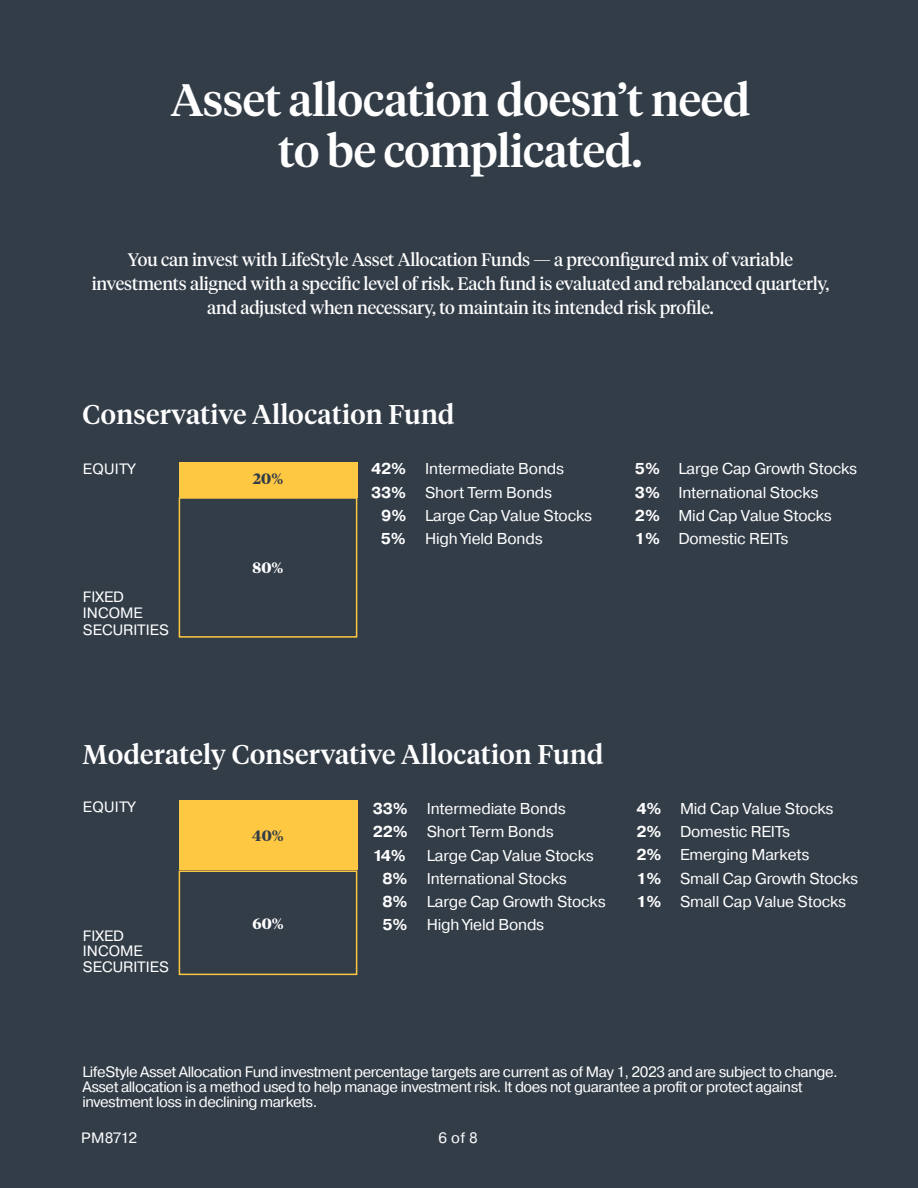
<style>
.page{position:relative;width:918px;height:1188px;background:#333d48}
.page>*{position:absolute;margin:0;border:0;box-sizing:border-box;transform-origin:0 0}
.t1{font:500 45px/51px "Tiempos Headline";letter-spacing:-.01em;color:#fff;text-align:center}
.t2{font:500 27px "Tiempos Headline";letter-spacing:.01em;color:#fff}
.t3{font:18px/24px "Tiempos Headline";letter-spacing:-.01em;color:#fff;text-align:center}
.t4{font:15.75px/23.2px "Pragmatica";letter-spacing:-.01em;color:#fff}
.t5{font:15px/15px "Pragmatica";letter-spacing:-.03em;color:#fff}
.t6{font:15px/16.5px "Pragmatica";color:#fff}
.t7{font:700 15px "Tiempos Headline";color:#fff}
.t8{font:700 15px "Tiempos Headline";color:#333d48}
.s1{font-weight:700}
</style>
<div class="page">
<div style="left:179px;top:870px;width:178px;height:105px;border:2px solid #ffc843"></div>
<div style="left:179px;top:800px;width:178px;height:70px;background:#ffc843"></div>
<div style="left:179px;top:497px;width:178px;height:141px;border:2px solid #ffc843"></div>
<div style="left:179px;top:462px;width:178px;height:35px;background:#ffc843"></div>
<h1 class="t1" style="left:171px;top:73px;width:581px">Asset allocation doesn’t need to be complicated.</h1>
<p class="t3" style="left:92px;top:246px;width:739px">You can invest with LifeStyle Asset Allocation Funds — a preconfigured mix of variable investments aligned with a specific level of risk. Each fund is evaluated and rebalanced quarterly, and adjusted when necessary, to maintain its intended risk profile.</p>
<h2 class="t2" style="left:83px;top:396px;width:373px">Conservative Allocation Fund</h2>
<p class="t5" style="left:83px;top:462px;width:53px">EQUITY</p>
<p class="t6" style="left:83px;top:589px;width:87px">FIXED<br>INCOME<br>SECURITIES</p>
<p class="t8" style="left:253px;top:469px;width:32px">20%</p>
<p class="t7" style="left:253px;top:558px;width:32px">80%</p>
<p class="t4" style="left:371px;top:458px;width:194px"><span class="s1">42%</span> Intermediate Bonds</p>
<p class="t4" style="left:371px;top:481px;width:182px"><span class="s1">33%</span> Short Term Bonds</p>
<p class="t4" style="left:381px;top:504px;width:212px"><span class="s1">9%</span> Large Cap Value Stocks</p>
<p class="t4" style="left:381px;top:528px;width:163px"><span class="s1">5%</span> High Yield Bonds</p>
<p class="t4" style="left:635px;top:458px;width:224px"><span class="s1">5%</span> Large Cap Growth Stocks<br><span class="s1">3%</span> International Stocks<br><span class="s1">2%</span> Mid Cap Value Stocks<br><span class="s1">1%</span> Domestic REITs</p>
<h2 class="t2" style="left:83px;top:736px;width:522px">Moderately Conservative Allocation Fund</h2>
<p class="t5" style="left:83px;top:800px;width:53px">EQUITY</p>
<p class="t6" style="left:83px;top:928px;width:87px;line-height:15.6px">FIXED<br>INCOME<br>SECURITIES</p>
<p class="t8" style="left:252px;top:826px;width:33px">40%</p>
<p class="t7" style="left:252px;top:913px;width:33px">60%</p>
<p class="t4" style="left:373px;top:797px;width:194px"><span class="s1">33%</span> Intermediate Bonds<br><span class="s1">22%</span> Short Term Bonds<br><span class="s1">14%</span></p>
<p class="t4" style="left:383px;top:844px;width:225px;text-indent:44px">Large Cap Value Stocks<br><span class="s1">8%</span> International Stocks<br><span class="s1">8%</span> Large Cap Growth Stocks<br><span class="s1">5%</span> High Yield Bonds</p>
<p class="t4" style="left:637px;top:797px;width:223px"><span class="s1">4%</span> Mid Cap Value Stocks<br><span class="s1">2%</span> Domestic REITs<br><span class="s1">2%</span> Emerging Markets<br><span class="s1">1%</span> Small Cap Growth Stocks<br><span class="s1">1%</span> Small Cap Value Stocks</p>
<p class="t5" style="left:82px;top:1065px;width:757px">LifeStyle Asset Allocation Fund investment percentage targets are current as of May 1, 2023 and are subject to change.<br>Asset allocation is a method used to help manage investment risk. It does not guarantee a profit or protect against investment loss in declining markets.</p>
<p class="t5" style="left:81px;top:1130px;width:58px">PM8712</p>
<p class="t5" style="left:439px;top:1130px;width:41px">6 of 8</p>
</div>
